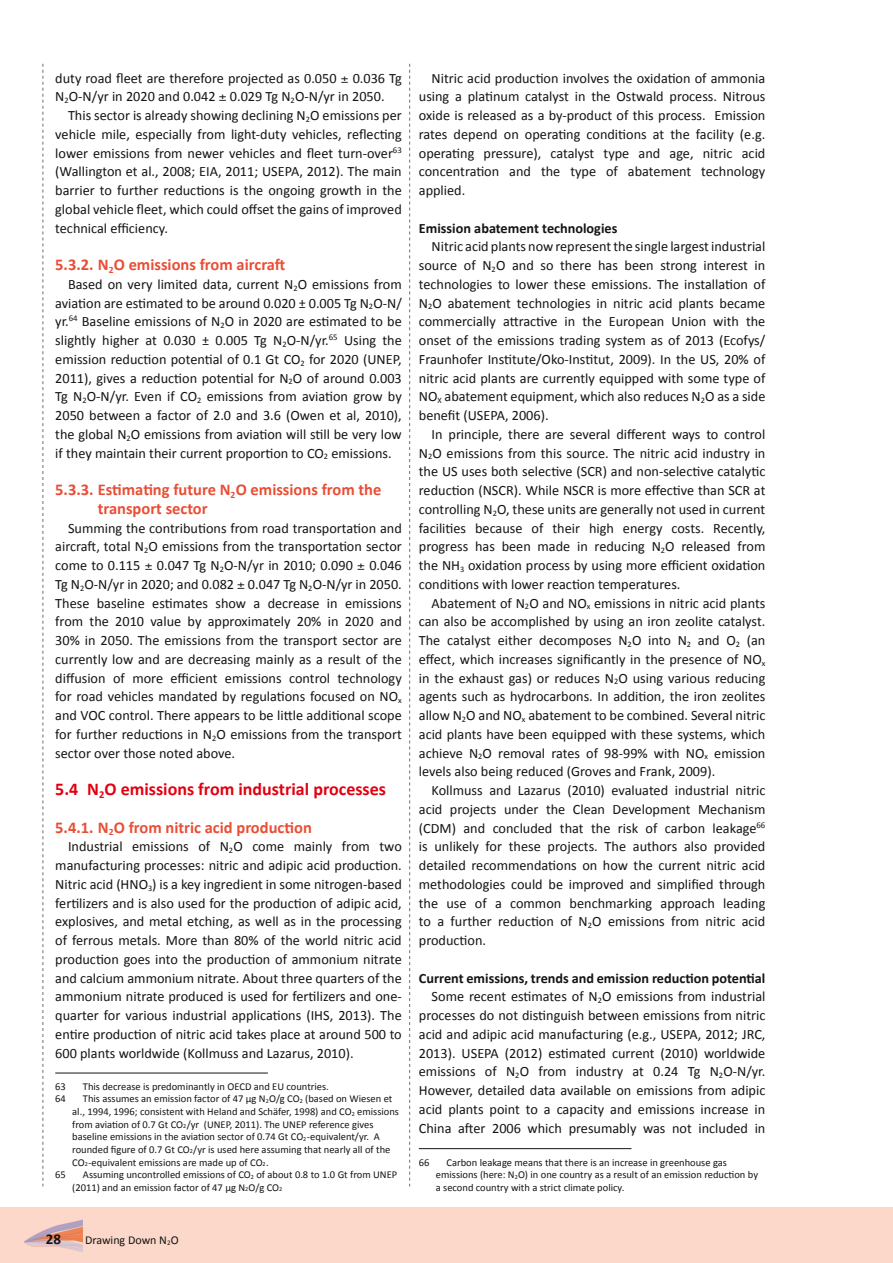
<style>
.page{position:relative;width:893px;height:1263px;background:#fff}
.page>*{position:absolute;margin:0;border:0;box-sizing:border-box;transform-origin:0 0}
.t1{font:700 18px "Calibri";color:#e20010}
.t2{font:700 16.5px/18.8px "Calibri";color:#e94e35}
.t3{font:700 15px "Calibri";color:#151412}
.t4{font:14.25px/18.8px "Calibri";color:#151412;text-align:justify}
.t5{font:700 14.25px "Calibri";color:#151412}
.t6{font:12px "Calibri";color:#151412}
.t7{font:10.5px/12.6px "Calibri";color:#151412}
.s1{font-size:6.15px}
.s2{font-weight:700}
</style>
<div class="page">
<svg style="left:43px;top:64px;width:1px;height:1122px"></svg>
<svg style="left:409px;top:64px;width:1px;height:1122px"></svg>
<div style="left:0;top:1208px;width:892px;height:55px;background:#fbd8c9"></div>
<svg style="left:24px;top:1220px;width:59px;height:32px"></svg>
<hr style="left:55px;top:1073px;width:213px;height:1px;background:#151412">
<hr style="left:419px;top:1148px;width:212px;height:1px;background:#151412">
<p class="t4" style="left:55px;top:68px;width:348px">duty road fleet are therefore projected as 0.050 0.036 Tg<br>N<sub>2</sub>O-N/yr in 2020 and 0.042 0.029 Tg N<sub>2</sub>O-N/yr in 2050.</p>
<p class="t4" style="left:55px;top:105px;width:348px;text-indent:13px">This sector is already showing declining N<sub>2</sub>O emissions per vehicle mile, especially from light-duty vehicles, reflecting lower emissions from newer vehicles and fleet turn-over<sup>63 </sup>(Wallington et al., 2008; EIA, 2011; USEPA, 2012). The main barrier to further reductions is the ongoing growth in the global vehicle fleet, which could offset the gains of improved technical efficiency.</p>
<p class="t2" style="left:55px;top:254px;width:232px">5.3.2. N<sub>2</sub>O emissions from aircraft</p>
<p class="t4" style="left:55px;top:274px;width:348px;text-indent:13px">Based on very limited data, current N<sub>2</sub>O emissions from aviation are estimated to be around 0.020 ± 0.005 Tg N<sub>2</sub>O-N/ yr.<sup>64</sup> Baseline emissions of N<sub>2</sub>O in 2020 are estimated to be slightly higher at 0.030 ± 0.005 Tg N<sub>2</sub>O-N/yr.<sup>65</sup> Using the emission reduction potential of 0.1 Gt CO<sub>2</sub> for 2020 (UNEP, 2011), gives a reduction potential for N<sub>2</sub>O of around 0.003<br>Tg N<sub>2</sub>O-N/yr. Even if CO<sub>2</sub> emissions from aviation grow by 2050 between a factor of 2.0 and 3.6 (Owen et al, 2010), the global N<sub>2</sub>O emissions from aviation will still be very low if they maintain their current proportion to CO<sub>2</sub> emissions.</p>
<p class="t2" style="left:98px;top:479px;width:285px;text-indent:-43px">5.3.3. Estimating future N<sub>2</sub>O emissions from the transport sector</p>
<p class="t4" style="left:55px;top:518px;width:348px;text-indent:13px">Summing the contributions from road transportation and aircraft, total N<sub>2</sub>O emissions from the transportation sector come to 0.115 0.047 Tg N<sub>2</sub>O-N/yr in 2010; 0.090 0.046<br>Tg N<sub>2</sub>O-N/yr in 2020; and 0.082 0.047 Tg N<sub>2</sub>O-N/yr in 2050.<br>These baseline estimates show a decrease in emissions from the 2010 value by approximately 20% in 2020 and 30% in 2050. The emissions from the transport sector are currently low and are decreasing mainly as a result of the diffusion of more efficient emissions control technology for road vehicles mandated by regulations focused on NO<sub>x </sub>and VOC control. There appears to be little additional scope for further reductions in N<sub>2</sub>O emissions from the transport sector over those noted above.</p>
<p class="t1" style="left:55px;top:778px;width:332px">5.4 N<sub>2</sub>O emissions from industrial processes</p>
<p class="t2" style="left:55px;top:817px;width:258px">5.4.1. N<sub>2</sub>O from nitric acid production</p>
<p class="t4" style="left:55px;top:837px;width:348px;text-indent:13px">Industrial emissions of N<sub>2</sub>O come mainly from two manufacturing processes: nitric and adipic acid production.<br>Nitric acid (HNO<sub>3</sub>) is a key ingredient in some nitrogen-based fertilizers and is also used for the production of adipic acid, explosives, and metal etching, as well as in the processing of ferrous metals. More than 80% of the world nitric acid production goes into the production of ammonium nitrate and calcium ammonium nitrate. About three quarters of the ammonium nitrate produced is used for fertilizers and one&shy;quarter for various industrial applications (IHS, 2013). The entire production of nitric acid takes place at around 500 to 600 plants worldwide (Kollmuss and Lazarus, 2010).</p>
<p class="t7" style="left:55px;top:1079px;width:12px">63</p>
<p class="t7" style="left:83px;top:1079px;width:247px">This decrease is predominantly in OECD and EU countries.</p>
<p class="t7" style="left:55px;top:1092px;width:12px">64</p>
<p class="t7" style="left:72px;top:1092px;width:328px;text-indent:11px">This assumes an emission factor of 47 µg N<span class="s1">2</span>O/g CO<span class="s1">2</span> (based on Wiesen et al., 1994, 1996; consistent with Heland and Schäfer, 1998) and CO<span class="s1">2</span> emissions from aviation of 0.7 Gt CO<span class="s1">2</span>/yr (UNEP, 2011). The UNEP reference gives baseline emissions in the aviation sector of 0.74 Gt CO<span class="s1">2</span>-equivalent/yr. A rounded figure of 0.7 Gt CO<span class="s1">2</span>/yr is used here assuming that nearly all of the CO<span class="s1">2</span>-equivalent emissions are made up of CO<span class="s1">2</span>.</p>
<p class="t7" style="left:55px;top:1168px;width:12px">65</p>
<p class="t7" style="left:72px;top:1168px;width:326px;text-indent:11px">Assuming uncontrolled emissions of CO<span class="s1">2</span> of about 0.8 to 1.0 Gt from UNEP (2011) and an emission factor of 47 µg N<span class="s1">2</span>O/g CO<span class="s1">2</span></p>
<p class="t3" style="left:43px;top:1229px;width:20px">2828</p>
<p class="t6" style="left:85px;top:1233px;width:95px">Drawing Down N<sub>2</sub>O</p>
<p class="t4" style="left:419px;top:68px;width:348px;text-indent:13px">Nitric acid production involves the oxidation of ammonia using a platinum catalyst in the Ostwald process. Nitrous oxide is released as a by-product of this process. Emission rates depend on operating conditions at the facility (e.g. operating pressure), catalyst type and age, nitric acid concentration and the type of abatement technology applied.</p>
<p class="t5" style="left:419px;top:219px;width:200px">Emission abatement technologies</p>
<p class="t4" style="left:419px;top:237px;width:348px;text-indent:13px">Nitric acid plants now represent the single largest industrial source of N<sub>2</sub>O and so there has been strong interest in technologies to lower these emissions. The installation of N<sub>2</sub>O abatement technologies in nitric acid plants became commercially attractive in the European Union with the onset of the emissions trading system as of 2013 (Ecofys/ Fraunhofer Institute/Oko-Institut, 2009). In the US, 20% of nitric acid plants are currently equipped with some type of NO<sub>X</sub> abatement equipment, which also reduces N<sub>2</sub>O as a side benefit (USEPA, 2006).</p>
<p class="t4" style="left:419px;top:424px;width:348px;text-indent:13px">In principle, there are several different ways to control N<sub>2</sub>O emissions from this source. The nitric acid industry in the US uses both selective (SCR) and non-selective catalytic reduction (NSCR). While NSCR is more effective than SCR at controlling N<sub>2</sub>O, these units are generally not used in current facilities because of their high energy costs. Recently, progress has been made in reducing N<sub>2</sub>O released from the NH<sub>3</sub> oxidation process by using more efficient oxidation conditions with lower reaction temperatures.</p>
<p class="t4" style="left:419px;top:593px;width:348px;text-indent:13px">Abatement of N<sub>2</sub>O and NO<sub>x</sub> emissions in nitric acid plants can also be accomplished by using an iron zeolite catalyst.<br>The catalyst either decomposes N<sub>2</sub>O into N<sub>2</sub> and O<sub>2</sub> (an effect, which increases significantly in the presence of NO<sub>x </sub>in the exhaust gas) or reduces N<sub>2</sub>O using various reducing agents such as hydrocarbons. In addition, the iron zeolites allow N<sub>2</sub>O and NO<sub>x</sub> abatement to be combined. Several nitric acid plants have been equipped with these systems, which achieve N<sub>2</sub>O removal rates of 98-99% with NO<sub>x</sub> emission levels also being reduced (Groves and Frank, 2009).</p>
<p class="t4" style="left:419px;top:780px;width:348px;text-indent:13px">Kollmuss and Lazarus (2010) evaluated industrial nitric acid projects under the Clean Development Mechanism (CDM) and concluded that the risk of carbon leakage<sup>66 </sup>is unlikely for these projects. The authors also provided detailed recommendations on how the current nitric acid methodologies could be improved and simplified through the use of a common benchmarking approach leading to a further reduction of N<sub>2</sub>O emissions from nitric acid production.</p>
<p class="t4" style="left:419px;top:968px;width:348px;text-align:right"><span class="s2">Current emissions, trends and emission reduction potential </span>Some recent estimates of N<sub>2</sub>O emissions from industrial processes do not distinguish between emissions from nitric acid and adipic acid manufacturing (e.g., USEPA, 2012; JRC, 2013). USEPA (2012) estimated current (2010) worldwide emissions of N<sub>2</sub>O from industry at 0.24 Tg N<sub>2</sub>O-N/yr.<br>However, detailed data available on emissions from adipic acid plants point to a capacity and emissions increase in China after 2006 which presumably was not included in</p>
<p class="t7" style="left:419px;top:1155px;width:12px">66</p>
<p class="t7" style="left:436px;top:1155px;width:324px;text-indent:11px">Carbon leakage means that there is an increase in greenhouse gas emissions (here: N<span class="s1">2</span>O) in one country as a result of an emission reduction by a second country with a strict climate policy.</p>
</div>
